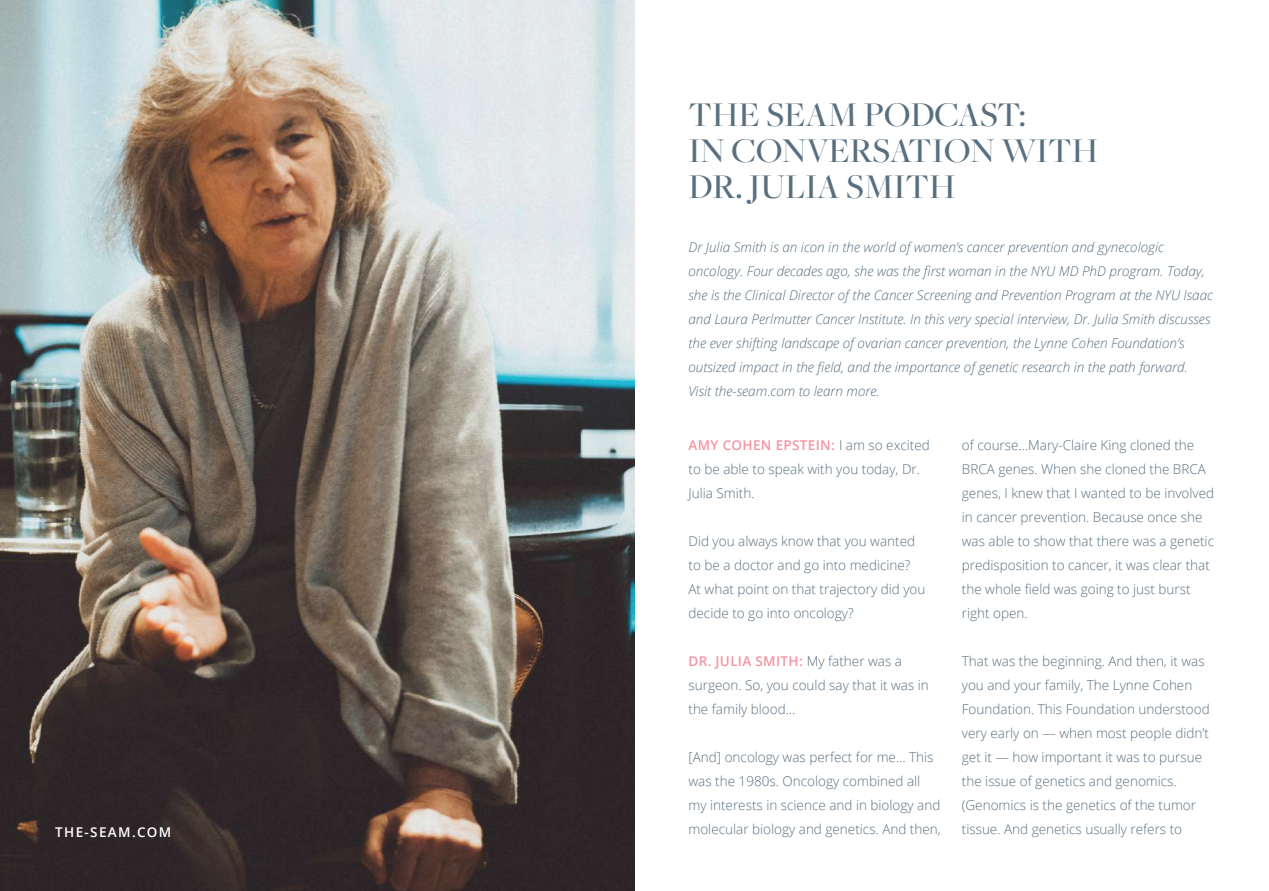
<style>
.page{position:relative;width:1269px;height:891px;background:#fff}
.page>*{position:absolute;margin:0;border:0;box-sizing:border-box;transform-origin:0 0}
.t1{font:500 36px/36px "Freight Big Pro";color:#586f80}
.t2{font:300 13.5px/24px "Open Sans";color:#586f80}
.t3{font:italic 300 13.5px/24px "Open Sans";color:#586f80}
.t4{font:600 13.5px "Open Sans";letter-spacing:.1em;color:#fff}
.s1{font-weight:600;color:#f594a2}
</style>
<div class="page">
<img style="left:0;top:0;width:634px;height:891px">
<p class="t4" style="left:55px;top:823px;width:118px">THE-SEAM.COM</p>
<h1 class="t1" style="left:688px;top:95px;width:411px">THE SEAM PODCAST:<br>IN CONVERSATION WITH<br>DR. JULIA SMITH</h1>
<p class="t3" style="left:688px;top:235px;width:526px">Dr Julia Smith is an icon in the world of women’s cancer prevention and gynecologic oncology. Four decades ago, she was the first woman in the NYU MD PhD program. Today, she is the Clinical Director of the Cancer Screening and Prevention Program at the NYU Isaac and Laura Perlmutter Cancer Institute. In this very special interview, Dr. Julia Smith discusses the ever shifting landscape of ovarian cancer prevention, the Lynne Cohen Foundation’s outsized impact in the field, and the importance of genetic research in the path forward.<br>Visit the-seam.com to learn more.</p>
<p class="t2" style="left:688px;top:433px;width:243px"><span class="s1">AMY COHEN EPSTEIN:</span> I am so excited to be able to speak with you today, Dr.<br>Julia Smith.</p>
<p class="t2" style="left:688px;top:529px;width:238px">Did you always know that you wanted to be a doctor and go into medicine?<br>At what point on that trajectory did you decide to go into oncology?</p>
<p class="t2" style="left:688px;top:649px;width:242px"><span class="s1">DR. JULIA SMITH:</span> My father was a surgeon. So, you could say that it was in the family blood...</p>
<p class="t2" style="left:688px;top:745px;width:254px">[And] oncology was perfect for me... This was the 1980s. Oncology combined all my interests in science and in biology and molecular biology and genetics. And then,</p>
<p class="t2" style="left:962px;top:433px;width:254px">of course...Mary-Claire King cloned the BRCA genes. When she cloned the BRCA genes, I knew that I wanted to be involved in cancer prevention. Because once she was able to show that there was a genetic predisposition to cancer, it was clear that the whole field was going to just burst right open.</p>
<p class="t2" style="left:962px;top:649px;width:249px">That was the beginning. And then, it was you and your family, The Lynne Cohen Foundation. This Foundation understood very early on — when most people didn’t get it — how important it was to pursue the issue of genetics and genomics. (Genomics is the genetics of the tumor tissue. And genetics usually refers to</p>
</div>
